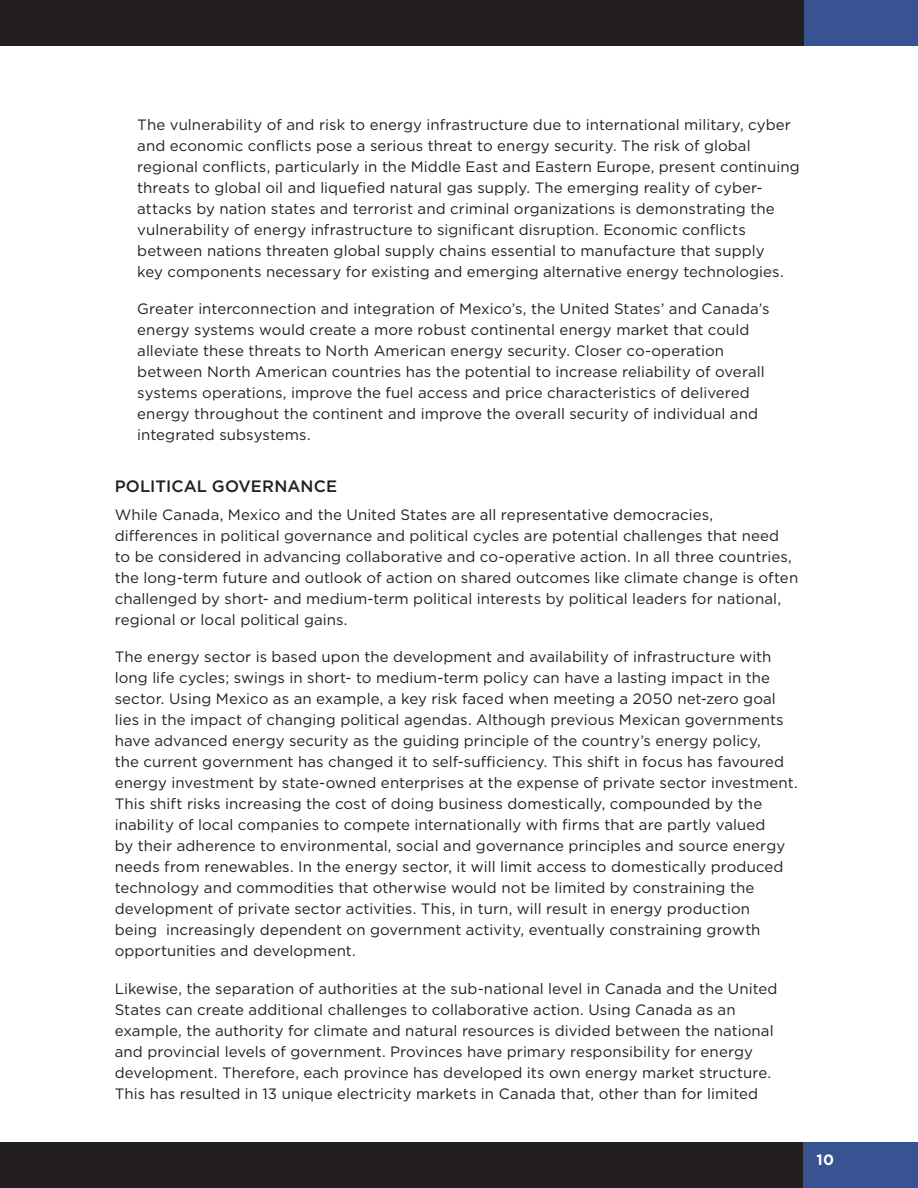
<style>
.page{position:relative;width:918px;height:1188px;background:#fff}
.page>*{position:absolute;margin:0;border:0;box-sizing:border-box;transform-origin:0 0}
.t1{font:500 16.5px "Gotham";letter-spacing:.005em;color:#231f20}
.t2{font:15px/21px "Gotham";letter-spacing:.005em;color:#231f20}
.t3{font:700 15px "Gotham";color:#fff}
</style>
<div class="page">
<div style="left:802px;top:1143px;width:116px;height:45px;background:#375392"></div>
<div style="left:803px;top:0;width:115px;height:45px;background:#375392"></div>
<div style="left:0;top:1143px;width:802px;height:45px;background:#231f20"></div>
<div style="left:0;top:0;width:803px;height:45px;background:#231f20"></div>
<p class="t2" style="left:137px;top:114px;width:664px">The vulnerability of and risk to energy infrastructure due to international military, cyber and economic conflicts pose a serious threat to energy security. The risk of global regional conflicts, particularly in the Middle East and Eastern Europe, present continuing threats to global oil and liquefied natural gas supply. The emerging reality of cyber&shy;attacks by nation states and terrorist and criminal organizations is demonstrating the vulnerability of energy infrastructure to significant disruption. Economic conflicts between nations threaten global supply chains essential to manufacture that supply<br>key components necessary for existing and emerging alternative energy technologies.</p>
<p class="t2" style="left:137px;top:298px;width:634px">Greater interconnection and integration of Mexico’s, the United States’ and Canada’s energy systems would create a more robust continental energy market that could alleviate these threats to North American energy security. Closer co-operation between North American countries has the potential to increase reliability of overall systems operations, improve the fuel access and price characteristics of delivered energy throughout the continent and improve the overall security of individual and integrated subsystems.</p>
<p class="t1" style="left:115px;top:475px;width:224px">POLITICAL GOVERNANCE</p>
<p class="t2" style="left:115px;top:504px;width:685px">While Canada, Mexico and the United States are all representative democracies, differences in political governance and political cycles are potential challenges that need to be considered in advancing collaborative and co-operative action. In all three countries, the long-term future and outlook of action on shared outcomes like climate change is often challenged by short- and medium-term political interests by political leaders for national, regional or local political gains.</p>
<p class="t2" style="left:115px;top:646px;width:684px">The energy sector is based upon the development and availability of infrastructure with long life cycles; swings in short- to medium-term policy can have a lasting impact in the sector. Using Mexico as an example, a key risk faced when meeting a 2050 net-zero goal lies in the impact of changing political agendas. Although previous Mexican governments have advanced energy security as the guiding principle of the country’s energy policy,<br>the current government has changed it to self-sufficiency. This shift in focus has favoured energy investment by state-owned enterprises at the expense of private sector investment.<br>This shift risks increasing the cost of doing business domestically, compounded by the inability of local companies to compete internationally with firms that are partly valued<br>by their adherence to environmental, social and governance principles and source energy needs from renewables. In the energy sector, it will limit access to domestically produced technology and commodities that otherwise would not be limited by constraining the development of private sector activities. This, in turn, will result in energy production<br>being increasingly dependent on government activity, eventually constraining growth opportunities and development.</p>
<p class="t2" style="left:115px;top:978px;width:664px">Likewise, the separation of authorities at the sub-national level in Canada and the United States can create additional challenges to collaborative action. Using Canada as an example, the authority for climate and natural resources is divided between the national and provincial levels of government. Provinces have primary responsibility for energy development. Therefore, each province has developed its own energy market structure.<br>This has resulted in 13 unique electricity markets in Canada that, other than for limited</p>
<p class="t3" style="left:817px;top:1150px;width:19px">10</p>
</div>
